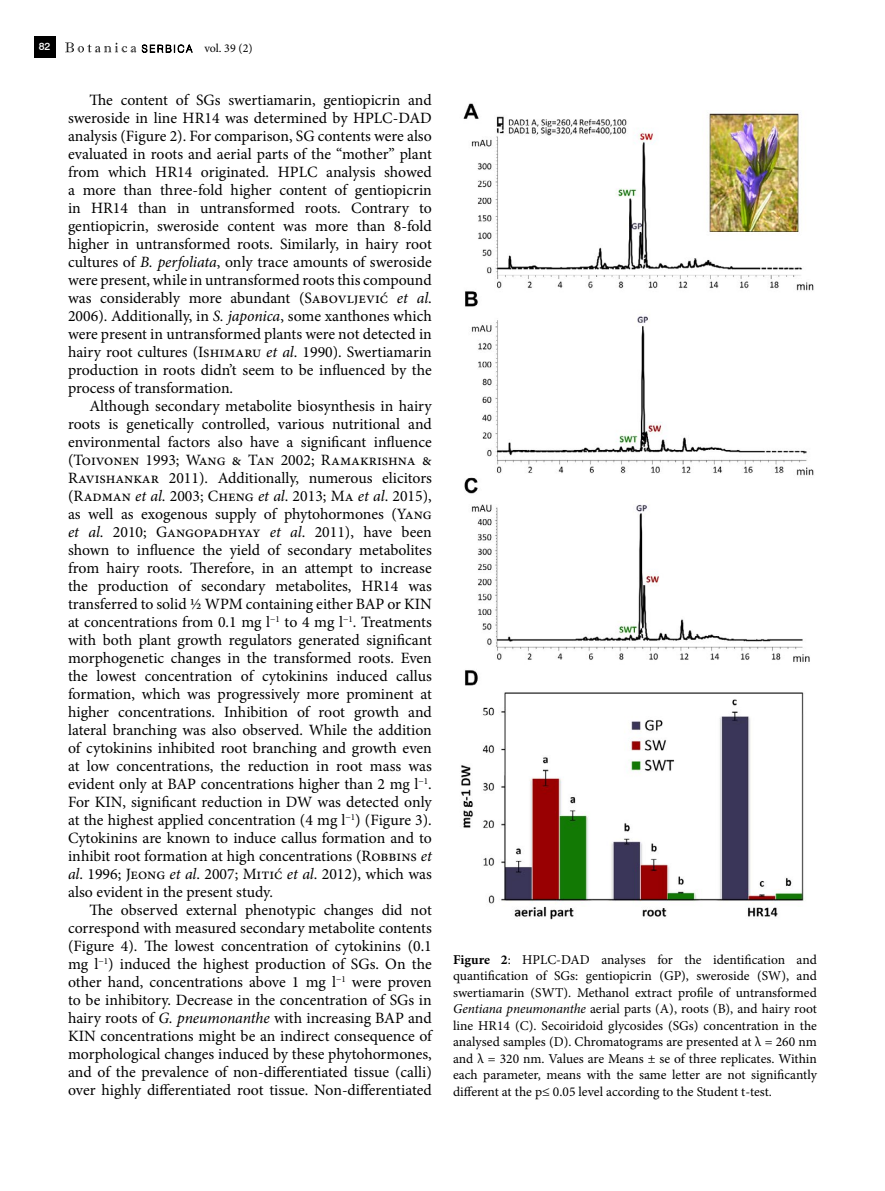
<style>
.page{position:relative;width:885px;height:1191px;background:#fff}
.page>*{position:absolute;margin:0;border:0;box-sizing:border-box;transform-origin:0 0}
.t1{font:15.75px/18px "Minion Pro";color:#000;text-align:justify}
.t2{font:13.5px/16.5px "Minion Pro";color:#000;text-align:justify}
.t3{font:12px "Minion Pro";color:#000}
.t4{font:500 10.5px "Swiss 721 BT";color:#fff}
.s1{font-style:italic}
.s2{font-weight:700}
</style>
<div class="page">
<svg style="left:142px;top:44px;width:51px;height:9px"></svg>
<svg style="left:65px;top:43px;width:71px;height:9px"></svg>
<div style="left:34px;top:37px;width:21px;height:21px;background:#000"></div>
<img style="left:461px;top:103px;width:353px;height:817px">
<p class="t4" style="left:39px;top:40px;width:13px">82</p>
<p class="t3" style="left:204px;top:40px;width:50px">vol. 39 (2)</p>
<p class="t1" style="left:68px;top:91px;width:365px;text-indent:21px">The content of SGs swertiamarin, gentiopicrin and sweroside in line HR14 was determined by HPLC-DAD analysis (Figure 2). For comparison, SG contents were also evaluated in roots and aerial parts of the “mother” plant from which HR14 originated. HPLC analysis showed a more than three-fold higher content of gentiopicrin in HR14 than in untransformed roots. Contrary to gentiopicrin, sweroside content was more than 8-fold higher in untransformed roots. Similarly, in hairy root cultures of <span class="s1">B. perfoliata</span>, only trace amounts of sweroside were present, while in untransformed roots this compound was considerably more abundant (Sabovljević <span class="s1">et al</span>.<br>2006). Additionally, in <span class="s1">S. japonica</span>, some xanthones which were present in untransformed plants were not detected in hairy root cultures (Ishimaru <span class="s1">et al</span>. 1990). Swertiamarin production in roots didn’t seem to be influenced by the process of transformation.</p>
<p class="t1" style="left:68px;top:397px;width:365px;text-indent:21px">Although secondary metabolite biosynthesis in hairy roots is genetically controlled, various nutritional and environmental factors also have a significant influence (Toivonen 1993; Wang &amp; Tan 2002; Ramakrishna &amp; Ravishankar 2011). Additionally, numerous elicitors (Radman <span class="s1">et al</span>. 2003; Cheng <span class="s1">et al</span>. 2013; Ma <span class="s1">et al</span>. 2015), as well as exogenous supply of phytohormones (Yang <span class="s1">et al</span>. 2010; Gangopadhyay <span class="s1">et al</span>. 2011), have been shown to influence the yield of secondary metabolites from hairy roots. Therefore, in an attempt to increase the production of secondary metabolites, HR14 was transferred to solid ½ WPM containing either BAP or KIN at concentrations from 0.1 mg l<sup>−1</sup> to 4 mg l<sup>−1</sup>. Treatments with both plant growth regulators generated significant morphogenetic changes in the transformed roots. Even the lowest concentration of cytokinins induced callus formation, which was progressively more prominent at higher concentrations. Inhibition of root growth and lateral branching was also observed. While the addition of cytokinins inhibited root branching and growth even at low concentrations, the reduction in root mass was evident only at BAP concentrations higher than 2 mg l<sup>−1</sup>.<br>For KIN, significant reduction in DW was detected only at the highest applied concentration (4 mg l<sup>−1</sup>) (Figure 3).<br>Cytokinins are known to induce callus formation and to inhibit root formation at high concentrations (Robbins <span class="s1">et al</span>. 1996; Jeong <span class="s1">et al</span>. 2007; Mitić <span class="s1">et al</span>. 2012), which was also evident in the present study.</p>
<p class="t1" style="left:68px;top:901px;width:365px;text-indent:21px">The observed external phenotypic changes did not correspond with measured secondary metabolite contents (Figure 4). The lowest concentration of cytokinins (0.1 mg l<sup>−1</sup>) induced the highest production of SGs. On the other hand, concentrations above 1 mg l<sup>−1</sup> were proven to be inhibitory. Decrease in the concentration of SGs in hairy roots of <span class="s1">G. pneumonanthe</span> with increasing BAP and KIN concentrations might be an indirect consequence of morphological changes induced by these phytohormones, and of the prevalence of non-differentiated tissue (calli) over highly differentiated root tissue. Non-differentiated</p>
<p class="t2" style="left:453px;top:951px;width:365px"><span class="s2">Figure 2</span>: HPLC-DAD analyses for the identification and quantification of SGs: gentiopicrin (GP), sweroside (SW), and swertiamarin (SWT). Methanol extract profile of untransformed <span class="s1">Gentiana pneumonanthe</span> aerial parts (A), roots (B), and hairy root line HR14 (C). Secoiridoid glycosides (SGs) concentration in the analysed samples (D). Chromatograms are presented at λ = 260 nm and λ = 320 nm. Values are Means ± se of three replicates. Within each parameter, means with the same letter are not significantly different at the p≤ 0.05 level according to the Student t-test.</p>
</div>
